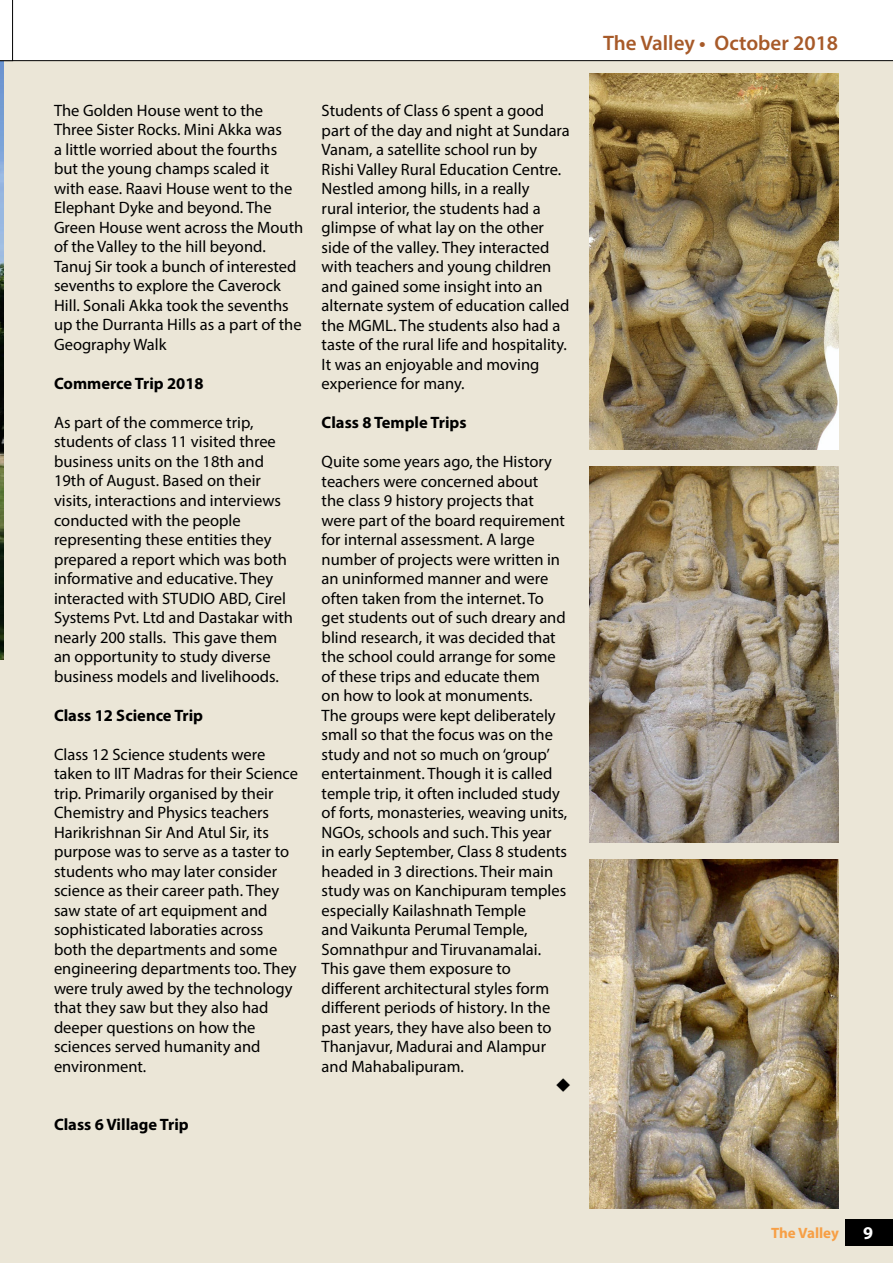
<style>
.page{position:relative;width:893px;height:1263px;background:#fff}
.page>*{position:absolute;margin:0;border:0;box-sizing:border-box;transform-origin:0 0}
.t1{font:600 21px "Myriad Pro";color:#a75a29}
.t2{font:700 18px "Myriad Pro";color:#fff}
.t3{font:16.5px/19.5px "Myriad Pro";color:#000}
.t4{font:700 16.5px "Myriad Pro";color:#000}
.t5{font:700 15px "Myriad Pro";color:#f79f45}
</style>
<div class="page">
<hr style="left:0;top:0;width:4px;height:1263px;background:#ebe6d7">
<div style="left:4px;top:0;width:889px;height:1263px;background:#ebe6d7"></div>
<img style="left:0;top:61px;width:4px;height:598px">
<div style="left:13px;top:0;width:880px;height:61px;background:#fff"></div>
<svg style="left:0;top:0;width:13px;height:61px"></svg>
<img style="left:589px;top:74px;width:250px;height:375px">
<img style="left:589px;top:467px;width:250px;height:375px">
<img style="left:589px;top:859px;width:250px;height:350px">
<div style="left:846px;top:1219px;width:47px;height:26px;background:#000"></div>
<p class="t3" style="left:54px;top:100px;width:251px">The Golden House went to the<br>Three Sister Rocks. Mini Akka was<br>a little worried about the fourths but the young champs scaled it with ease. Raavi House went to the<br>Elephant Dyke and beyond. The<br>Green House went across the Mouth of the Valley to the hill beyond.<br>Tanuj Sir took a bunch of interested sevenths to explore the Caverock<br>Hill. Sonali Akka took the sevenths up the Durranta Hills as a part of the<br>Geography Walk</p>
<p class="t4" style="left:54px;top:373px;width:151px">Commerce Trip 2018</p>
<p class="t3" style="left:54px;top:412px;width:240px">As part of the commerce trip, students of class 11 visited three business units on the 18th and<br>19th of August. Based on their visits, interactions and interviews conducted with the people representing these entities they prepared a report which was both informative and educative. They interacted with STUDIO ABD, Cirel<br>Systems Pvt. Ltd and Dastakar with nearly 200 stalls. This gave them an opportunity to study diverse business models and livelihoods.</p>
<p class="t4" style="left:54px;top:704px;width:151px">Class 12 Science Trip</p>
<p class="t3" style="left:54px;top:744px;width:246px">Class 12 Science students were taken to IIT Madras for their Science trip. Primarily organised by their<br>Chemistry and Physics teachers<br>Harikrishnan Sir And Atul Sir, its purpose was to serve as a taster to students who may later consider science as their career path. They saw state of art equipment and sophisticated laboraties across both the departments and some engineering departments too. They were truly awed by the technology that they saw but they also had deeper questions on how the sciences served humanity and environment.</p>
<p class="t4" style="left:54px;top:1114px;width:136px">Class 6 Village Trip</p>
<p class="t3" style="left:322px;top:100px;width:250px">Students of Class 6 spent a good part of the day and night at Sundara<br>Vanam, a satellite school run by<br>Rishi Valley Rural Education Centre.<br>Nestled among hills, in a really<br>rural interior, the students had a glimpse of what lay on the other side of the valley. They interacted with teachers and young children and gained some insight into an alternate system of education called the MGML. The students also had a taste of the rural life and hospitality.<br>It was an enjoyable and moving experience for many.</p>
<p class="t4" style="left:322px;top:412px;width:146px">Class 8 Temple Trips</p>
<p class="t3" style="left:322px;top:452px;width:247px">Quite some years ago, the History teachers were concerned about<br>the class 9 history projects that were part of the board requirement for internal assessment. A large number of projects were written in an uninformed manner and were often taken from the internet. To get students out of such dreary and blind research, it was decided that the school could arrange for some of these trips and educate them<br>on how to look at monuments.<br>The groups were kept deliberately small so that the focus was on the study and not so much on ‘group’ entertainment. Though it is called temple trip, it often included study of forts, monasteries, weaving units,<br>NGOs, schools and such. This year in early September, Class 8 students headed in 3 directions. Their main study was on Kanchipuram temples especially Kailashnath Temple<br>and Vaikunta Perumal Temple,<br>Somnathpur and Tiruvanamalai.<br>This gave them exposure to different architectural styles form different periods of history. In the past years, they have also been to<br>Thanjavur, Madurai and Alampur and Mahabalipuram.</p>
<p class="t1" style="left:603px;top:29px;width:237px">The Valley • October 2018</p>
<p class="t5" style="left:771px;top:1223px;width:69px">The Valley</p>
<p class="t2" style="left:863px;top:1221px;width:11px">9</p>
</div>
